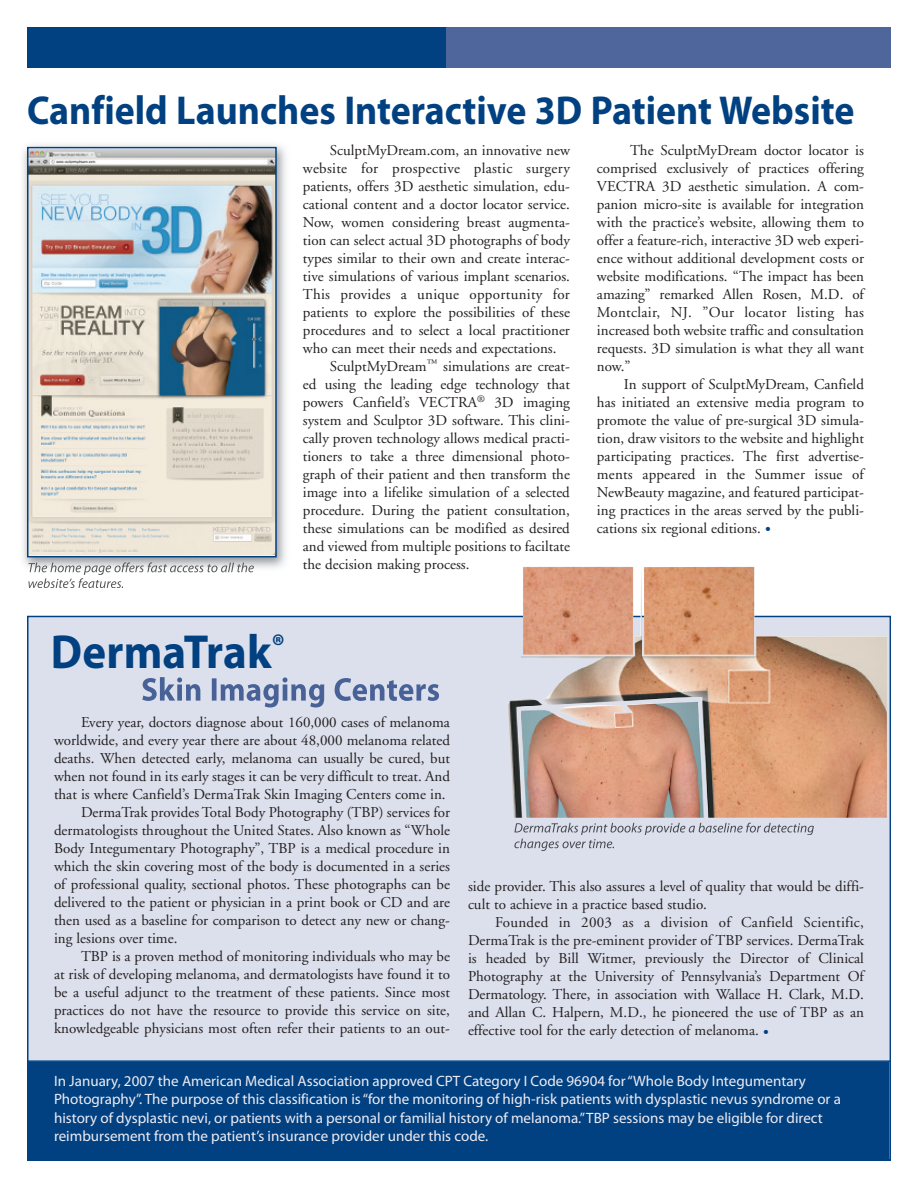
<style>
.page{position:relative;width:918px;height:1188px;background:#fff}
.page>*{position:absolute;margin:0;border:0;box-sizing:border-box;transform-origin:0 0}
.t1{font:700 48px "Myriad Pro";letter-spacing:.005em;color:#014181;scale:.94 1}
.t2{font:700 40.5px "Myriad Pro";color:#014181;scale:.94 1}
.t3{font:15px/18px "Adobe Garamond";color:#231f20;text-align:justify}
.t4{font:15px/18.6px "Myriad Pro";color:#efebf3}
.t5{font:15px "Adobe Garamond";letter-spacing:.02em;color:#231f20}
.s1{color:#014181}
</style>
<div class="page">
<div style="left:28px;top:617px;width:861px;height:542px;background:#dce0ec"></div>
<div style="left:446px;top:27px;width:445px;height:41px;background:#4e669b"></div>
<img style="left:23px;top:144px;width:263px;height:429px">
<img style="left:30px;top:150px;width:244px;height:404px">
<div style="left:27px;top:147px;width:250px;height:410px;border:2px solid #014181"></div>
<svg style="left:142px;top:677px;width:225px;height:31px"></svg>
<div style="left:28px;top:1062px;width:862px;height:98px;background:#014181"></div>
<div style="left:27px;top:1060px;width:864px;height:101px;border:2px solid #014181"></div>
<hr style="left:28px;top:573px;width:93px;height:2px;background:#57585a">
<img style="left:28px;top:563px;width:93px;height:10px">
<svg style="left:28px;top:578px;width:70px;height:10px"></svg>
<div style="left:27px;top:27px;width:419px;height:41px;background:#014181"></div>
<img style="left:507px;top:567px;width:380px;height:251px">
<svg style="left:514px;top:823px;width:87px;height:28px"></svg>
<h2 class="t2" style="left:27px;top:95px;width:882px">Canfield Launches Interactive 3D Patient Website</h2>
<p class="t3" style="left:330px;top:142px;width:242px">SculptMyDream.com, an innovative new</p>
<p class="t5" style="left:303px;top:162px;width:269px">website for prospective plastic surgery</p>
<p class="t3" style="left:303px;top:178px;width:269px">patients, offers 3D aesthetic simulation, edu-</p>
<p class="t3" style="left:303px;top:196px;width:269px">cational content and a doctor locator service.</p>
<p class="t3" style="left:303px;top:214px;width:269px">Now, women considering breast augmenta-</p>
<p class="t3" style="left:303px;top:232px;width:269px">tion can select actual 3D photographs of body</p>
<p class="t3" style="left:303px;top:250px;width:269px">types similar to their own and create interac-</p>
<p class="t3" style="left:303px;top:268px;width:269px">tive simulations of various implant scenarios.</p>
<p class="t5" style="left:303px;top:288px;width:269px">This provides a unique opportunity for</p>
<p class="t3" style="left:303px;top:304px;width:269px">patients to explore the possibilities of these</p>
<p class="t3" style="left:303px;top:322px;width:269px">procedures and to select a local practitioner</p>
<p class="t3" style="left:303px;top:340px;width:255px">who can meet their needs and expectations.</p>
<p class="t3" style="left:330px;top:358px;width:242px">SculptMyDream<sup>™</sup> simulations are creat-</p>
<p class="t3" style="left:303px;top:376px;width:269px">ed using the leading edge technology that</p>
<p class="t3" style="left:303px;top:394px;width:269px">powers Canfield’s VECTRA<sup>®</sup> 3D imaging</p>
<p class="t3" style="left:303px;top:412px;width:269px">system and Sculptor 3D software. This clini-</p>
<p class="t3" style="left:303px;top:430px;width:269px">cally proven technology allows medical practi-</p>
<p class="t3" style="left:303px;top:448px;width:269px">tioners to take a three dimensional photo-</p>
<p class="t3" style="left:303px;top:466px;width:269px">graph of their patient and then transform the</p>
<p class="t3" style="left:303px;top:484px;width:269px">image into a lifelike simulation of a selected</p>
<p class="t3" style="left:303px;top:502px;width:269px">procedure. During the patient consultation,</p>
<p class="t3" style="left:303px;top:520px;width:269px">these simulations can be modified as desired</p>
<p class="t3" style="left:303px;top:538px;width:269px">and viewed from multiple positions to faciltate</p>
<p class="t3" style="left:303px;top:556px;width:168px">the decision making process.</p>
<h1 class="t1" style="left:51px;top:634px;width:251px">DermaTrak<sup>®</sup></h1>
<p class="t3" style="left:597px;top:142px;width:269px;text-indent:33px">The SculptMyDream doctor locator is comprised exclusively of practices offering VECTRA 3D aesthetic simulation. A com&shy;panion micro-site is available for integration with the practice’s website, allowing them to offer a feature-rich, interactive 3D web experi&shy;ence without additional development costs or website modifications. “The impact has been amazing” remarked Allen Rosen, M.D. of Montclair, NJ. ”Our locator listing has increased both website traffic and consultation requests. 3D simulation is what they all want now.”</p>
<p class="t3" style="left:597px;top:376px;width:269px;text-indent:27px">In support of SculptMyDream, Canfield has initiated an extensive media program to promote the value of pre-surgical 3D simula&shy;tion, draw visitors to the website and highlight participating practices. The first advertise&shy;ments appeared in the Summer issue of NewBeauty magazine, and featured participat&shy;ing practices in the areas served by the publi&shy;cations six regional editions. <span class="s1">•</span></p>
<p class="t3" style="left:81px;top:715px;width:371px">Every year, doctors diagnose about 160,000 cases of melanoma</p>
<p class="t3" style="left:54px;top:733px;width:398px">worldwide, and every year there are about 48,000 melanoma related</p>
<p class="t3" style="left:54px;top:751px;width:398px">deaths. When detected early, melanoma can usually be cured, but</p>
<p class="t3" style="left:54px;top:769px;width:398px">when not found in its early stages it can be very difficult to treat. And</p>
<p class="t3" style="left:54px;top:787px;width:393px">that is where Canfield’s DermaTrak Skin Imaging Centers come in.</p>
<p class="t3" style="left:81px;top:805px;width:371px">DermaTrak provides Total Body Photography (TBP) services for</p>
<p class="t3" style="left:54px;top:823px;width:398px">dermatologists throughout the United States. Also known as “Whole</p>
<p class="t3" style="left:54px;top:841px;width:398px">Body Integumentary Photography”, TBP is a medical procedure in</p>
<p class="t3" style="left:54px;top:859px;width:397px">which the skin covering most of the body is documented in a series</p>
<p class="t3" style="left:54px;top:877px;width:398px">of professional quality, sectional photos. These photographs can be</p>
<p class="t3" style="left:54px;top:895px;width:398px">delivered to the patient or physician in a print book or CD and are</p>
<p class="t3" style="left:54px;top:913px;width:398px">then used as a baseline for comparison to detect any new or chang-</p>
<p class="t3" style="left:54px;top:931px;width:125px">ing lesions over time.</p>
<p class="t3" style="left:81px;top:949px;width:370px">TBP is a proven method of monitoring individuals who may be</p>
<p class="t3" style="left:54px;top:967px;width:398px">at risk of developing melanoma, and dermatologists have found it to</p>
<p class="t3" style="left:54px;top:985px;width:398px">be a useful adjunct to the treatment of these patients. Since most</p>
<p class="t3" style="left:54px;top:1003px;width:397px">practices do not have the resource to provide this service on site,</p>
<p class="t3" style="left:54px;top:1021px;width:397px">knowledgeable physicians most often refer their patients to an out-</p>
<p class="t3" style="left:468px;top:879px;width:398px">side provider. This also assures a level of quality that would be diffi&shy;cult to achieve in a practice based studio.</p>
<p class="t3" style="left:468px;top:915px;width:398px;text-indent:27px">Founded in 2003 as a division of Canfield Scientific, DermaTrak is the pre-eminent provider of TBP services. DermaTrak is headed by Bill Witmer, previously the Director of Clinical Photography at the University of Pennsylvania’s Department Of Dermatology. There, in association with Wallace H. Clark, M.D. and Allan C. Halpern, M.D., he pioneered the use of TBP as an effective tool for the early detection of melanoma. <span class="s1">•</span></p>
<p class="t4" style="left:54px;top:1073px;width:788px">In January, 2007 the American Medical Association approved CPT Category I Code 96904 for“Whole Body Integumentary Photography”. The purpose of this classification is“for the monitoring of high-risk patients with dysplastic nevus syndrome or a history of dysplastic nevi, or patients with a personal or familial history of melanoma.”TBP sessions may be eligible for direct reimbursement from the patient’s insurance provider under this code.</p>
</div>
